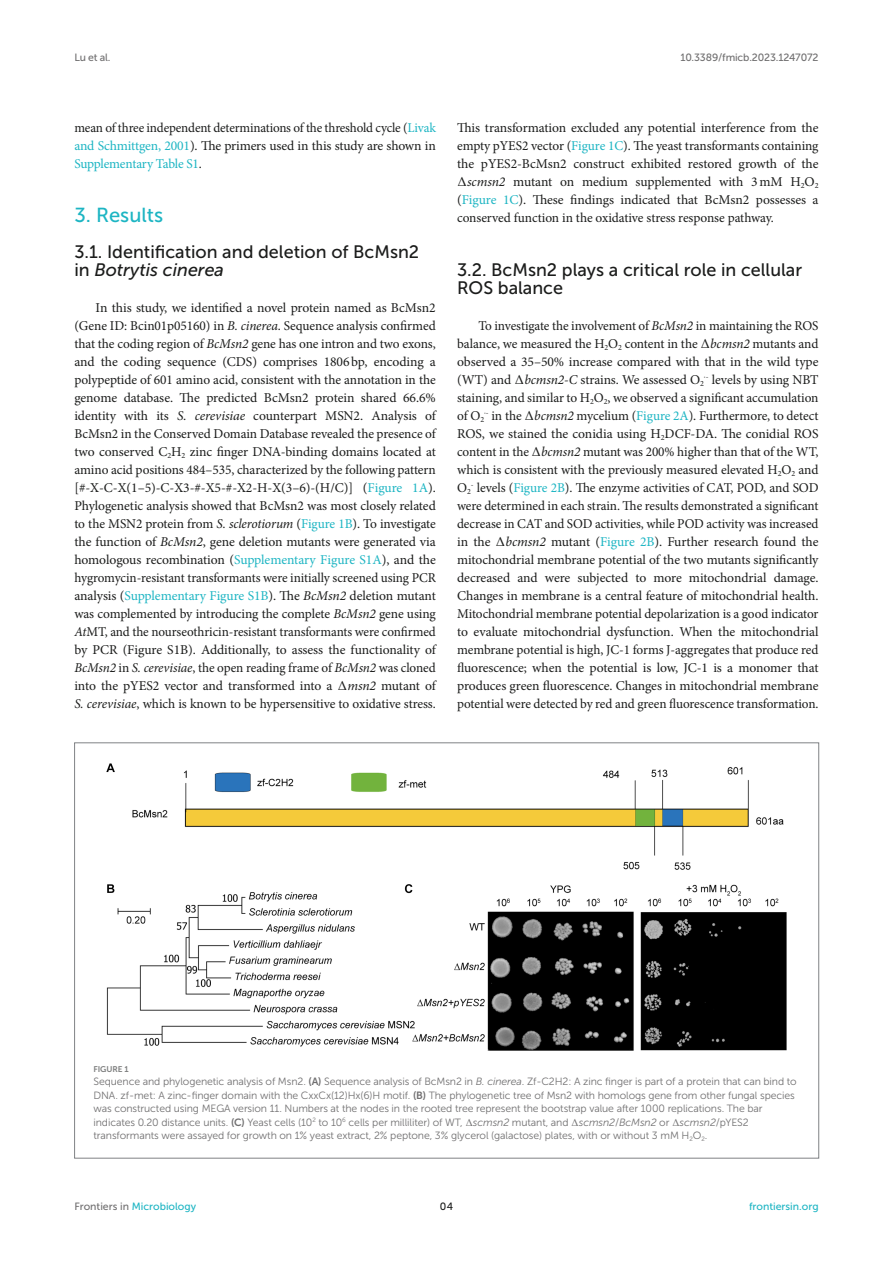
<style>
.page{position:relative;width:893px;height:1263px;background:#fff}
.page>*{position:absolute;margin:0;border:0;box-sizing:border-box;transform-origin:0 0}
.HEAD_1{font:20.25px "Museo Sans 500";color:#1db5c3}
.HEAD_2_after_HEAD_1{font:18px/18px "Museo Sans 500";color:#1b1c1b}
.HEAD_2{font:18px/18px "Museo Sans 500";color:#1b1c1b}
.TEXT_FLUSH{font:13.5px/18px "Minion Pro";letter-spacing:-.01em;color:#1b1c1b;text-align:justify}
.FIG_LEG{font:10.5px/13.5px "Museo Sans 300";letter-spacing:-.01em;color:#706f70}
.t1{font:10.5px "Museo Sans 500";color:#1db5c3}
.t2{font:10.5px "Museo Sans 500";letter-spacing:-.015em;color:#706f70}
.t3{font:10.5px "Museo Sans 500";color:#1b1c1b}
.FIG_HD{font:8.25px "Museo Sans 700";letter-spacing:-.01em;color:#7e7f7f}
.s1{color:#1db5c3}
.s2{font-style:italic}
.s3{font-family:"STIX General"}
.s4{font-family:"Museo Sans 700"}
.s5{color:#706f70}
</style>
<div class="page">
<img style="left:106px;top:763px;width:681px;height:288px">
<p class="t2" style="left:74px;top:51px;width:38px">Lu et al.</p>
<p class="t2" style="left:680px;top:51px;width:140px">10.3389/fmicb.2023.1247072</p>
<p class="TEXT_FLUSH" style="left:74px;top:119px;width:363px">mean of three independent determinations of the threshold cycle (<span class="s1">Livak and Schmittgen, 2001</span>). The primers used in this study are shown in <span class="s1">Supplementary Table S1</span>.</p>
<p class="HEAD_1" style="left:74px;top:204px;width:90px">3. Results</p>
<p class="HEAD_2_after_HEAD_1" style="left:74px;top:243px;width:346px">3.1. Identification and deletion of BcMsn2 in <span class="s2">Botrytis cinerea</span></p>
<p class="TEXT_FLUSH" style="left:74px;top:299px;width:363px;text-indent:21px">In this study, we identified a novel protein named as BcMsn2 (Gene ID: Bcin01p05160) in <span class="s2">B. cinerea</span>. Sequence analysis confirmed that the coding region of <span class="s2">BcMsn2</span> gene has one intron and two exons, and the coding sequence (CDS) comprises 1806bp, encoding a polypeptide of 601 amino acid, consistent with the annotation in the genome database. The predicted BcMsn2 protein shared 66.6% identity with its <span class="s2">S. cerevisiae</span> counterpart MSN2. Analysis of BcMsn2 in the Conserved Domain Database revealed the presence of two conserved C<sub>2</sub>H<sub>2</sub> zinc finger DNA-binding domains located at amino acid positions 484–535, characterized by the following pattern [#-X-C-X(1–5)-C-X3-#-X5-#-X2-H-X(3–6)-(H/C)] (<span class="s1">Figure 1A</span>).<br>Phylogenetic analysis showed that BcMsn2 was most closely related to the MSN2 protein from <span class="s2">S. sclerotiorum</span> (<span class="s1">Figure 1B</span>). To investigate the function of <span class="s2">BcMsn2</span>, gene deletion mutants were generated via homologous recombination (<span class="s1">Supplementary Figure S1A</span>), and the hygromycin-resistant transformants were initially screened using PCR analysis (<span class="s1">Supplementary Figure S1B</span>). The <span class="s2">BcMsn2</span> deletion mutant was complemented by introducing the complete <span class="s2">BcMsn2</span> gene using <span class="s2">At</span>MT, and the nourseothricin-resistant transformants were confirmed by PCR (Figure S1B). Additionally, to assess the functionality of <span class="s2">BcMsn2</span> in <span class="s2">S. cerevisiae</span>, the open reading frame of <span class="s2">BcMsn2</span> was cloned into the pYES2 vector and transformed into a <span class="s3">∆</span><span class="s2">msn2</span> mutant of <span class="s2">S. cerevisiae</span>, which is known to be hypersensitive to oxidative stress.</p>
<p class="TEXT_FLUSH" style="left:457px;top:119px;width:363px">This transformation excluded any potential interference from the empty pYES2 vector (<span class="s1">Figure 1C</span>). The yeast transformants containing the pYES2-BcMsn2 construct exhibited restored growth of the <span class="s3">∆</span><span class="s2">scmsn2</span> mutant on medium supplemented with 3mM H<sub>2</sub>O<sub>2 </sub>(<span class="s1">Figure 1C</span>). These findings indicated that BcMsn2 possesses a conserved function in the oxidative stress response pathway.</p>
<p class="HEAD_2" style="left:457px;top:261px;width:347px">3.2. BcMsn2 plays a critical role in cellular<br>ROS balance</p>
<p class="TEXT_FLUSH" style="left:457px;top:317px;width:363px;text-indent:21px">To investigate the involvement of <span class="s2">BcMsn2</span> in maintaining the ROS balance, we measured the H<sub>2</sub>O<sub>2</sub> content in the <span class="s3">∆</span><span class="s2">bcmsn2</span> mutants and observed a 35–50% increase compared with that in the wild type (WT) and <span class="s3">∆</span><span class="s2">bcmsn2-C</span> strains. We assessed O<sub>2</sub><sup>·-</sup> levels by using NBT staining, and similar to H<sub>2</sub>O<sub>2</sub>, we observed a significant accumulation of O<sub>2</sub><sup>·-</sup> in the <span class="s3">∆</span><span class="s2">bcmsn2</span> mycelium (<span class="s1">Figure 2A</span>). Furthermore, to detect ROS, we stained the conidia using H<sub>2</sub>DCF-DA. The conidial ROS content in the <span class="s3">∆</span><span class="s2">bcmsn2</span> mutant was 200% higher than that of the WT, which is consistent with the previously measured elevated H<sub>2</sub>O<sub>2</sub> and O<sub>2</sub><sup>-</sup> levels (<span class="s1">Figure 2B</span>). The enzyme activities of CAT, POD, and SOD were determined in each strain. The results demonstrated a significant decrease in CAT and SOD activities, while POD activity was increased in the <span class="s3">∆</span><span class="s2">bcmsn2</span> mutant (<span class="s1">Figure 2B</span>). Further research found the mitochondrial membrane potential of the two mutants significantly decreased and were subjected to more mitochondrial damage.<br>Changes in membrane is a central feature of mitochondrial health.<br>Mitochondrial membrane potential depolarization is a good indicator to evaluate mitochondrial dysfunction. When the mitochondrial membrane potential is high, JC-1 forms J-aggregates that produce red fluorescence; when the potential is low, JC-1 is a monomer that produces green fluorescence. Changes in mitochondrial membrane potential were detected by red and green fluorescence transformation.</p>
<p class="FIG_HD" style="left:94px;top:1064px;width:37px">FIGURE 1</p>
<p class="FIG_LEG" style="left:94px;top:1075px;width:705px">Sequence and phylogenetic analysis of Msn2. <span class="s4">(A)</span> Sequence analysis of BcMsn2 in <span class="s2">B. cinerea</span>. Zf-C2H2: A zinc finger is part of a protein that can bind to DNA. zf-met: A zinc-finger domain with the CxxCx(12)Hx(6)H motif. <span class="s4">(B)</span> The phylogenetic tree of Msn2 with homologs gene from other fungal species was constructed using MEGA version 11. Numbers at the nodes in the rooted tree represent the bootstrap value after 1000 replications. The bar indicates 0.20 distance units. <span class="s4">(C)</span> Yeast cells (10<sup>2</sup> to 10<sup>6</sup> cells per milliliter) of WT, <span class="s3">∆</span><span class="s2">scmsn2</span> mutant, and <span class="s3">∆</span><span class="s2">scmsn2</span>/<span class="s2">BcMsn2</span> or <span class="s3">∆</span><span class="s2">scmsn2</span>/pYES2 transformants were assayed for growth on 1% yeast extract, 2% peptone, 3% glycerol (galactose) plates, with or without 3 mM H<sub>2</sub>O<sub>2</sub>.</p>
<p class="t1" style="left:74px;top:1200px;width:123px"><span class="s5">Frontiers in</span> Microbiology</p>
<p class="t3" style="left:440px;top:1200px;width:15px">04</p>
<p class="t1" style="left:749px;top:1200px;width:71px">frontiersin.org</p>
</div>
